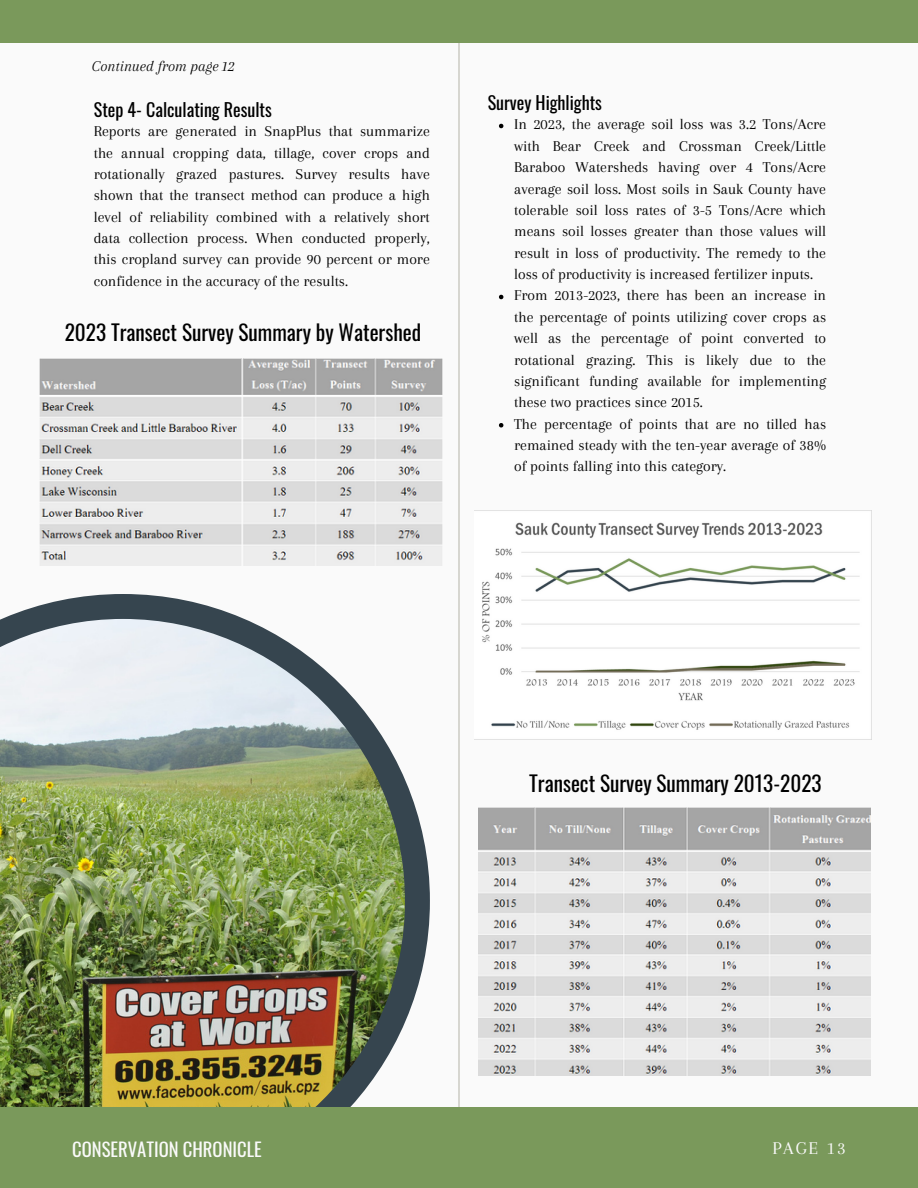
<style>
.page{position:relative;width:918px;height:1188px;background:#fafafa}
.page>*{position:absolute;margin:0;border:0;box-sizing:border-box;transform-origin:0 0}
.t1{font:21.3px "Oswald";color:#000}
.t2{font:21.15px "Oswald";color:#000}
.t3{font:18.6px "Oswald";color:#fafafa}
.t4{font:18.6px "Arapey";letter-spacing:.1em;color:#fafafa}
.t5{font:18px "Oswald";color:#000}
.t6{font:15.6px/21.3px "Arapey";color:#000;text-align:justify}
.t7{font:italic 15.6px "Arapey";color:#000}
</style>
<div class="page">
<hr style="left:458px;top:0;width:2px;height:1188px;background:#7d7b66">
<svg style="left:2px;top:594px;width:428px;height:428px"></svg>
<img style="left:0;top:619px;width:405px;height:488px">
<div style="left:0;top:1107px;width:918px;height:81px;background:#7a995b"></div>
<div style="left:0;top:0;width:918px;height:43px;background:#7a995b"></div>
<img style="left:474px;top:510px;width:397px;height:230px">
<img style="left:40px;top:359px;width:403px;height:206px">
<img style="left:479px;top:807px;width:392px;height:269px">
<svg style="left:499px;top:124px;width:4px;height:4px"></svg>
<svg style="left:499px;top:295px;width:4px;height:4px"></svg>
<svg style="left:499px;top:423px;width:4px;height:5px"></svg>
<p class="t7" style="left:92px;top:58px;width:144px">Continued from page 12</p>
<p class="t5" style="left:94px;top:96px;width:180px">Step 4- Calculating Results</p>
<p class="t6" style="left:94px;top:120px;width:338px">Reports are generated in SnapPlus that summarize the annual cropping data, tillage, cover crops and rotationally grazed pastures. Survey results have shown that the transect method can produce a high level of reliability combined with a relatively short data collection process. When conducted properly, this cropland survey can provide 90 percent or more confidence in the accuracy of the results.</p>
<h1 class="t1" style="left:65px;top:315px;width:358px">2023 Transect Survey Summary by Watershed</h1>
<p class="t5" style="left:488px;top:89px;width:116px">Survey Highlights</p>
<p class="t6" style="left:514px;top:114px;width:313px;text-align:left">In 2023, the average soil loss was 3.2 Tons/Acre with Bear Creek and Crossman Creek/Little Baraboo Watersheds having over 4 Tons/Acre average soil loss. Most soils in Sauk County have tolerable soil loss rates of 3-5 Tons/Acre which means soil losses greater than those values will result in loss of productivity. The remedy to the loss of productivity is increased fertilizer inputs.<br>From 2013-2023, there has been an increase in the percentage of points utilizing cover crops as well as the percentage of point converted to rotational grazing. This is likely due to the significant funding available for implementing these two practices since 2015.<br>The percentage of points that are no tilled has remained steady with the ten-year average of 38% of points falling into this category.</p>
<h2 class="t2" style="left:529px;top:767px;width:294px">Transect Survey Summary 2013-2023</h2>
<p class="t3" style="left:72px;top:1135px;width:191px">CONSERVATION CHRONICLE</p>
<p class="t4" style="left:772px;top:1138px;width:75px">PAGE 13</p>
</div>
